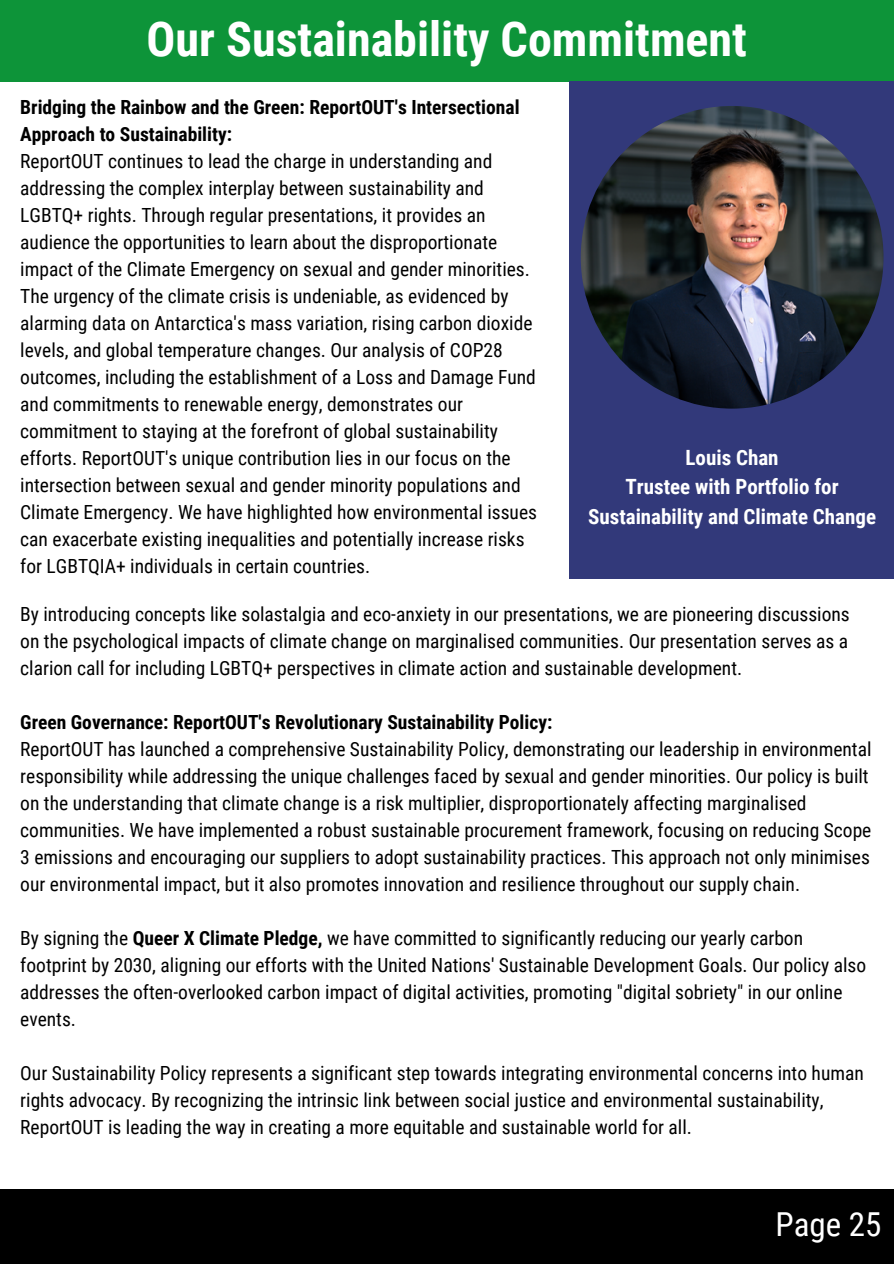
<style>
.page{position:relative;width:894px;height:1264px;background:#fff}
.page>*{position:absolute;margin:0;border:0;box-sizing:border-box;transform-origin:0 0}
.t1{font:700 48px "Roboto Condensed";color:#fff}
.t2{font:33px "Roboto Condensed";color:#fff}
.t3{font:700 21px/29.2px "Roboto Condensed";color:#fff;text-align:center}
.t4{font:19.5px/27px "Roboto Condensed";color:#000}
.t5{font:700 19.5px/27px "Roboto Condensed";color:#000}
.s1{font-weight:700}
</style>
<div class="page">
<div style="left:0;top:1188px;width:893px;height:75px;background:#000"></div>
<div style="left:0;top:0;width:893px;height:81px;background:#0d9439"></div>
<div style="left:568px;top:81px;width:325px;height:497px;background:#32397a"></div>
<img style="left:580px;top:106px;width:303px;height:302px;border-radius:50%">
<p class="t1" style="left:146px;top:11px;width:601px">Our Sustainability Commitment</p>
<p class="t5" style="left:20px;top:94px;width:500px">Bridging the Rainbow and the Green: ReportOUT's Intersectional<br>Approach to Sustainability:</p>
<h3 class="t4" style="left:20px;top:148px;width:518px">ReportOUT continues to lead the charge in understanding and addressing the complex interplay between sustainability and LGBTQ+ rights. Through regular presentations, it provides an audience the opportunities to learn about the disproportionate impact of the Climate Emergency on sexual and gender minorities.<br>The urgency of the climate crisis is undeniable, as evidenced by alarming data on Antarctica's mass variation, rising carbon dioxide levels, and global temperature changes. Our analysis of COP28 outcomes, including the establishment of a Loss and Damage Fund and commitments to renewable energy, demonstrates our commitment to staying at the forefront of global sustainability efforts. ReportOUT's unique contribution lies in our focus on the intersection between sexual and gender minority populations and Climate Emergency. We have highlighted how environmental issues can exacerbate existing inequalities and potentially increase risks for LGBTQIA+ individuals in certain countries.</h3>
<p class="t3" style="left:588px;top:443px;width:289px">Louis Chan<br>Trustee with Portfolio for<br>Sustainability and Climate Change</p>
<p class="t4" style="left:20px;top:601px;width:830px;text-align:justify">By introducing concepts like solastalgia and eco-anxiety in our presentations, we are pioneering discussions on the psychological impacts of climate change on marginalised communities. Our presentation serves as a clarion call for including LGBTQ+ perspectives in climate action and sustainable development.</p>
<p class="t5" style="left:20px;top:709px;width:533px">Green Governance: ReportOUT's Revolutionary Sustainability Policy:</p>
<p class="t4" style="left:20px;top:736px;width:852px">ReportOUT has launched a comprehensive Sustainability Policy, demonstrating our leadership in environmental responsibility while addressing the unique challenges faced by sexual and gender minorities. Our policy is built on the understanding that climate change is a risk multiplier, disproportionately affecting marginalised communities. We have implemented a robust sustainable procurement framework, focusing on reducing Scope 3 emissions and encouraging our suppliers to adopt sustainability practices. This approach not only minimises our environmental impact, but it also promotes innovation and resilience throughout our supply chain.</p>
<p class="t4" style="left:20px;top:925px;width:847px">By signing the <span class="s1">Queer X Climate Pledge,</span> we have committed to significantly reducing our yearly carbon footprint by 2030, aligning our efforts with the United Nations' Sustainable Development Goals. Our policy also addresses the often-overlooked carbon impact of digital activities, promoting "digital sobriety" in our online events.</p>
<h2 class="t4" style="left:20px;top:1060px;width:844px">Our Sustainability Policy represents a significant step towards integrating environmental concerns into human rights advocacy. By recognizing the intrinsic link between social justice and environmental sustainability,<br>ReportOUT is leading the way in creating a more equitable and sustainable world for all.</h2>
<p class="t2" style="left:775px;top:1205px;width:107px">Page 25</p>
</div>
